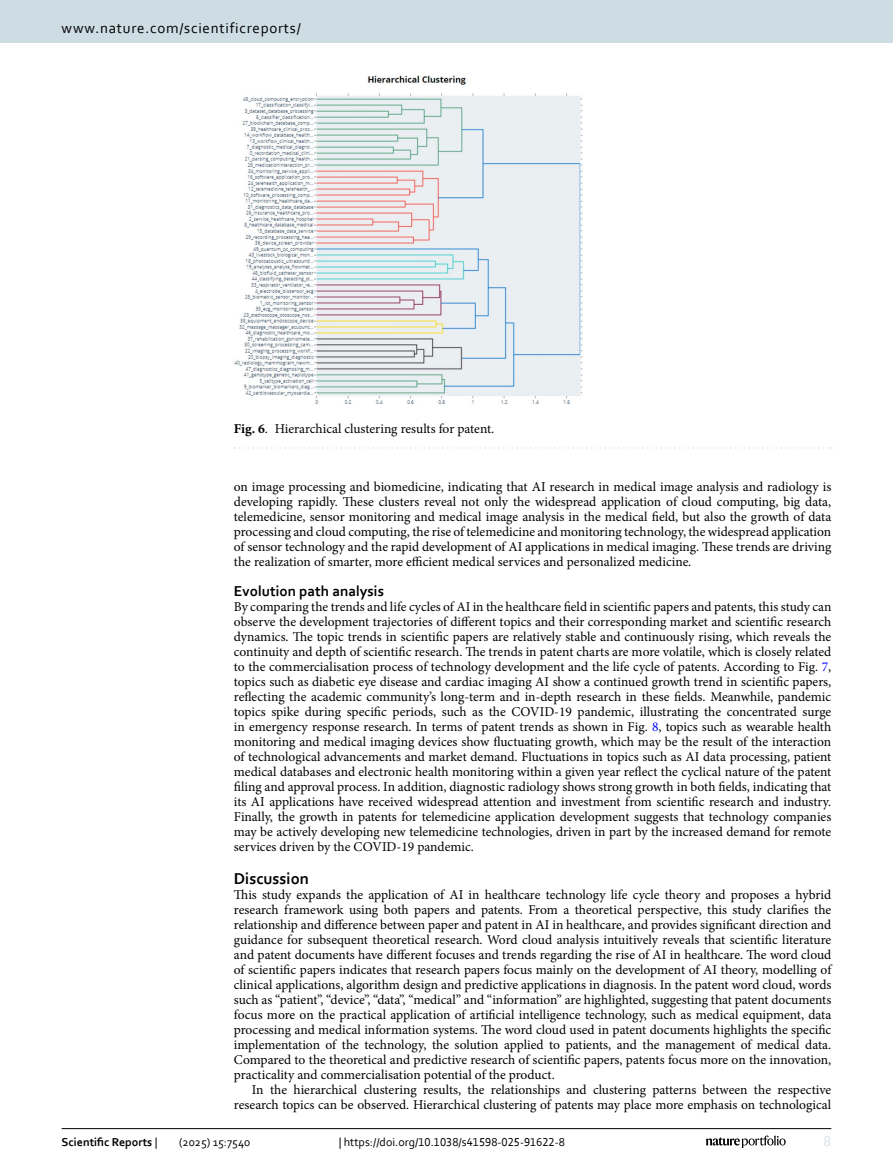
<style>
.page{position:relative;width:893px;height:1174px;background:#fff}
.page>*{position:absolute;margin:0;border:0;box-sizing:border-box;transform-origin:0 0}
.Head_1{font:700 16.5px "Corbel";color:#000}
.t1{font:15px "Corbel";letter-spacing:.05em;color:#000}
.Head_2{font:700 15px "Corbel";color:#000}
.t2{font:15px "Corbel";color:#d9e4eb}
.Body_Text{font:13.5px/15px "Minion Pro";color:#000;text-align:justify}
.Body_Text_Indent{font:13.5px/15px "Minion Pro";color:#000;text-align:justify}
.Figure_Caption{font:13.5px "Minion Pro";letter-spacing:-.005em;color:#000}
.t3{font:12px "Corbel";color:#000}
.t4{font:700 12px "Corbel";color:#000}
.s1{font-weight:700}
.s2{color:#00f}
.s3{font-weight:400}
</style>
<div class="page">
<img style="left:234px;top:76px;width:348px;height:328px">
<svg style="left:235px;top:447px;width:597px;height:2px"></svg>
<hr style="left:62px;top:1128px;width:769px;height:1px;background:#000">
<svg style="left:706px;top:1135px;width:80px;height:12px"></svg>
<div style="left:0;top:0;width:893px;height:43px;background:#cedde4"></div>
<p class="t1" style="left:62px;top:18px;width:241px">www.nature.com/scientificreports/</p>
<p class="Figure_Caption" style="left:234px;top:419px;width:262px"><span class="s1">Fig. 6</span>. Hierarchical clustering results for patent.</p>
<p class="Body_Text_Indent" style="left:234px;top:479px;width:599px">on image processing and biomedicine, indicating that AI research in medical image analysis and radiology is developing rapidly. These clusters reveal not only the widespread application of cloud computing, big data, telemedicine, sensor monitoring and medical image analysis in the medical field, but also the growth of data processing and cloud computing, the rise of telemedicine and monitoring technology, the widespread application of sensor technology and the rapid development of AI applications in medical imaging. These trends are driving the realization of smarter, more efficient medical services and personalized medicine.</p>
<p class="Head_2" style="left:234px;top:581px;width:152px">Evolution path analysis</p>
<p class="Body_Text" style="left:234px;top:599px;width:599px">By comparing the trends and life cycles of AI in the healthcare field in scientific papers and patents, this study can observe the development trajectories of different topics and their corresponding market and scientific research dynamics. The topic trends in scientific papers are relatively stable and continuously rising, which reveals the continuity and depth of scientific research. The trends in patent charts are more volatile, which is closely related to the commercialisation process of technology development and the life cycle of patents. According to Fig. <span class="s2">7</span>, topics such as diabetic eye disease and cardiac imaging AI show a continued growth trend in scientific papers, reflecting the academic community’s long-term and in-depth research in these fields. Meanwhile, pandemic topics spike during specific periods, such as the COVID-19 pandemic, illustrating the concentrated surge in emergency response research. In terms of patent trends as shown in Fig. <span class="s2">8</span>, topics such as wearable health monitoring and medical imaging devices show fluctuating growth, which may be the result of the interaction of technological advancements and market demand. Fluctuations in topics such as AI data processing, patient medical databases and electronic health monitoring within a given year reflect the cyclical nature of the patent filing and approval process. In addition, diagnostic radiology shows strong growth in both fields, indicating that its AI applications have received widespread attention and investment from scientific research and industry.<br>Finally, the growth in patents for telemedicine application development suggests that technology companies may be actively developing new telemedicine technologies, driven in part by the increased demand for remote services driven by the COVID-19 pandemic.</p>
<p class="Head_1" style="left:234px;top:868px;width:77px">Discussion</p>
<p class="Body_Text" style="left:234px;top:887px;width:599px">This study expands the application of AI in healthcare technology life cycle theory and proposes a hybrid research framework using both papers and patents. From a theoretical perspective, this study clarifies the relationship and difference between paper and patent in AI in healthcare, and provides significant direction and guidance for subsequent theoretical research. Word cloud analysis intuitively reveals that scientific literature and patent documents have different focuses and trends regarding the rise of AI in healthcare. The word cloud of scientific papers indicates that research papers focus mainly on the development of AI theory, modelling of clinical applications, algorithm design and predictive applications in diagnosis. In the patent word cloud, words such as “patient”, “device”, “data”, “medical” and “information” are highlighted, suggesting that patent documents focus more on the practical application of artificial intelligence technology, such as medical equipment, data processing and medical information systems. The word cloud used in patent documents highlights the specific implementation of the technology, the solution applied to patients, and the management of medical data.<br>Compared to the theoretical and predictive research of scientific papers, patents focus more on the innovation, practicality and commercialisation potential of the product.</p>
<p class="Body_Text_Indent" style="left:234px;top:1082px;width:599px;text-align:right">In the hierarchical clustering results, the relationships and clustering patterns between the respective research topics can be observed. Hierarchical clustering of patents may place more emphasis on technological</p>
<p class="t4" style="left:62px;top:1134px;width:97px">Scientific Reports <span class="s3">|</span></p>
<p class="t3" style="left:179px;top:1134px;width:73px">(2025) 15:7540</p>
<p class="t3" style="left:339px;top:1134px;width:228px">| https://doi.org/10.1038/s41598-025-91622-8</p>
<p class="t2" style="left:824px;top:1132px;width:9px">8</p>
</div>
